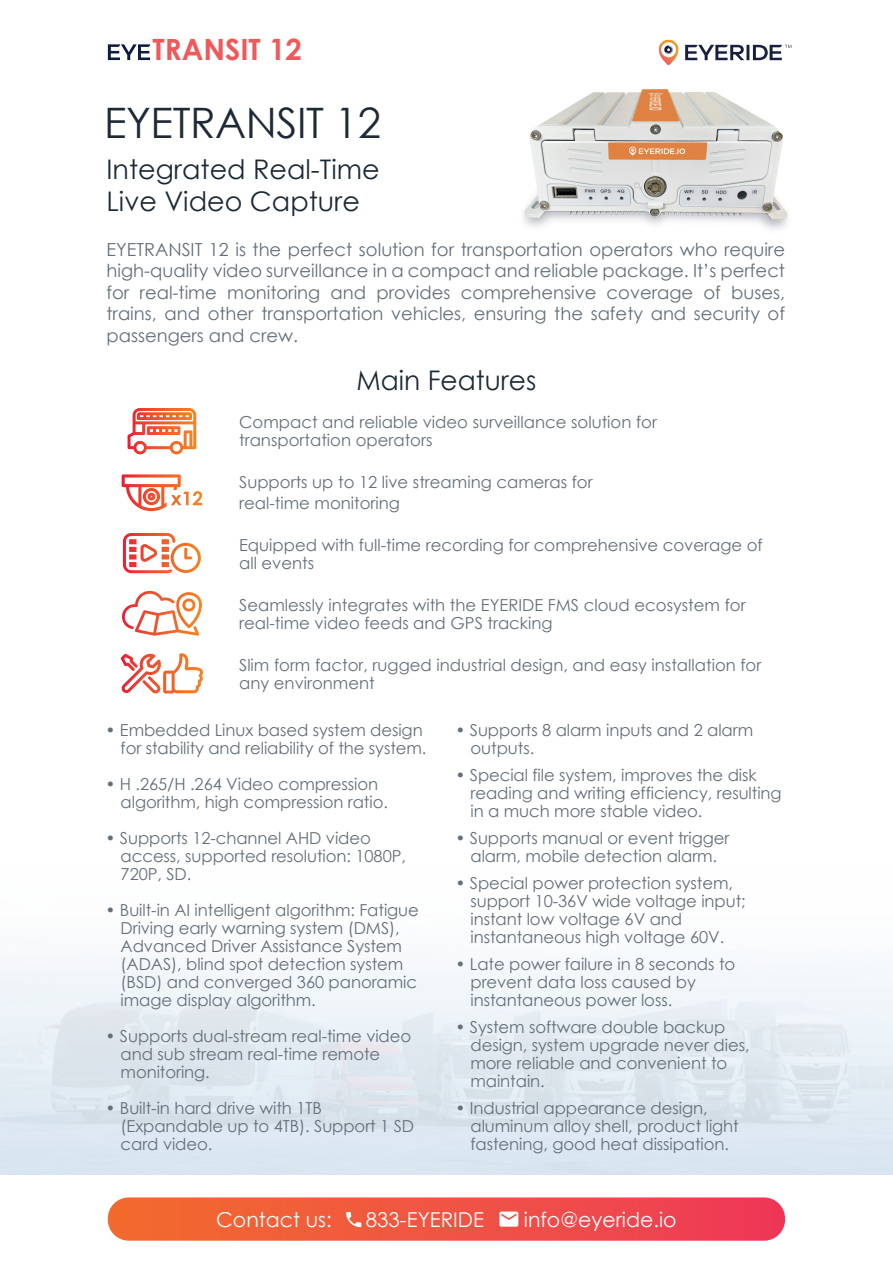
<style>
.page{position:relative;width:893px;height:1263px;background:#fff}
.page>*{position:absolute;margin:0;border:0;box-sizing:border-box;transform-origin:0 0}
.t1{font:42px "Century Gothic";letter-spacing:-.01em;color:#1d2a36}
.t2{font:700 29.4px "Century Gothic";color:#f0595b}
.t3{font:27px/32.4px "Century Gothic";color:#1d2a36}
.t4{font:20.55px "Century Gothic";color:#fff}
.t5{font:18px/21.6px "Century Gothic";color:#646f79;text-align:justify}
.t6{font:16.5px/18px "Century Gothic";letter-spacing:-.005em;color:#646f79}
</style>
<div class="page">
<div style="left:0;top:724px;width:893px;height:389px;background:linear-gradient(to bottom,#fff,#e1e9f0)"></div>
<svg style="left:659px;top:40px;width:19px;height:25px"></svg>
<svg style="left:685px;top:45px;width:106px;height:15px"></svg>
<svg style="left:108px;top:44px;width:42px;height:16px"></svg>
<svg style="left:108px;top:1197px;width:677px;height:44px;background:#f05949"></svg>
<svg style="left:122px;top:474px;width:80px;height:37px"></svg>
<svg style="left:123px;top:533px;width:52px;height:40px"></svg>
<svg style="left:122px;top:591px;width:80px;height:45px"></svg>
<svg style="left:163px;top:653px;width:40px;height:40px"></svg>
<svg style="left:128px;top:408px;width:68px;height:46px"></svg>
<img style="left:524px;top:89px;width:264px;height:131px">
<h2 class="t2" style="left:152px;top:27px;width:151px">TRANSIT 12</h2>
<h1 class="t1" style="left:104px;top:93px;width:278px">EYETRANSIT 12</h1>
<h3 class="t3" style="left:106px;top:152px;width:275px">Integrated Real-Time<br>Live Video Capture</h3>
<p class="t5" style="left:106px;top:238px;width:680px">EYETRANSIT 12 is the perfect solution for transportation operators who require high-quality video surveillance in a compact and reliable package. It’s perfect for real-time monitoring and provides comprehensive coverage of buses, trains, and other transportation vehicles, ensuring the safety and security of passengers and crew.</p>
<h3 class="t3" style="left:357px;top:364px;width:181px">Main Features</h3>
<p class="t6" style="left:239px;top:413px;width:419px">Compact and reliable video surveillance solution for transportation operators</p>
<p class="t6" style="left:239px;top:471px;width:355px;line-height:21px">Supports up to 12 live streaming cameras for real-time monitoring</p>
<p class="t6" style="left:239px;top:536px;width:525px">Equipped with full-time recording for comprehensive coverage of all events</p>
<p class="t6" style="left:239px;top:596px;width:508px">Seamlessly integrates with the EYERIDE FMS cloud ecosystem for real-time video feeds and GPS tracking</p>
<p class="t6" style="left:239px;top:656px;width:524px">Slim form factor, rugged industrial design, and easy installation for any environment</p>
<p class="t6" style="left:106px;top:721px;width:322px;text-align:right">• Embedded Linux based system design for stability and reliability of the system.</p>
<p class="t6" style="left:121px;top:775px;width:269px;text-indent:-15px">• H .265/H .264 Video compression algorithm, high compression ratio.</p>
<p class="t6" style="left:121px;top:829px;width:287px;text-indent:-15px">• Supports 12-channel AHD video access, supported resolution: 1080P,<br>720P, SD.</p>
<p class="t6" style="left:121px;top:901px;width:300px;text-indent:-15px">• Built-in AI intelligent algorithm: Fatigue Driving early warning system (DMS), Advanced Driver Assistance System (ADAS), blind spot detection system (BSD) and converged 360 panoramic image display algorithm.</p>
<p class="t6" style="left:121px;top:1027px;width:292px;text-indent:-15px">• Supports dual-stream real-time video and sub stream real-time remote monitoring.</p>
<p class="t6" style="left:121px;top:1099px;width:295px;text-indent:-15px">• Built-in hard drive with 1TB (Expandable up to 4TB). Support 1 SD card video.</p>
<p class="t6" style="left:470px;top:721px;width:284px;text-indent:-15px">• Supports 8 alarm inputs and 2 alarm outputs.</p>
<p class="t6" style="left:470px;top:766px;width:313px;text-indent:-15px">• Special file system, improves the disk reading and writing efficiency, resulting in a much more stable video.</p>
<p class="t6" style="left:455px;top:829px;width:275px;text-align:center">• Supports manual or event trigger alarm, mobile detection alarm.</p>
<p class="t6" style="left:470px;top:874px;width:277px;text-indent:-15px">• Special power protection system, support 10-36V wide voltage input; instant low voltage 6V and instantaneous high voltage 60V.</p>
<p class="t6" style="left:470px;top:955px;width:266px;text-indent:-15px">• Late power failure in 8 seconds to prevent data loss caused by instantaneous power loss.</p>
<p class="t6" style="left:470px;top:1018px;width:281px;text-indent:-15px">• System software double backup design, system upgrade never dies, more reliable and convenient to maintain.</p>
<p class="t6" style="left:470px;top:1099px;width:270px;text-indent:-15px">• Industrial appearance design, aluminum alloy shell, product light fastening, good heat dissipation.</p>
<p class="t4" style="left:216px;top:1205px;width:117px">Contact us:</p>
<p class="t4" style="left:366px;top:1205px;width:120px">833-EYERIDE</p>
<p class="t4" style="left:524px;top:1205px;width:154px">info@eyeride.io</p>
</div>
